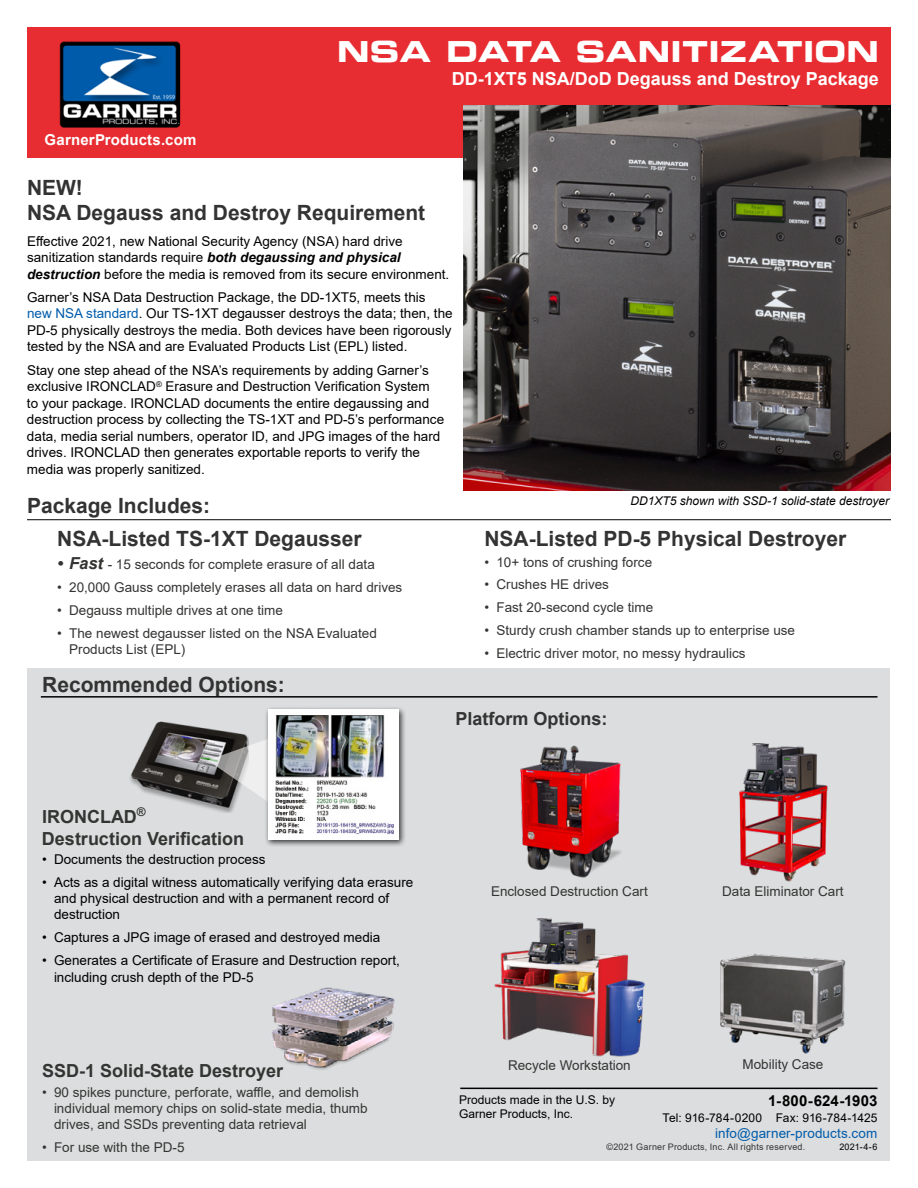
<style>
.page{position:relative;width:918px;height:1188px;background:#fff}
.page>*{position:absolute;margin:0;border:0;box-sizing:border-box;transform-origin:0 0}
.t1{font:28.5px "Eurostile Bold Extended Two";letter-spacing:.015em;color:#fff}
.t2{font:700 21px/25.2px "Arial";color:#343333}
.t3{font:700 18px/21.6px "Arial";color:#343433}
.t4{font:700 18px "Arial";color:#fff}
.t5{font:700 18px "Arial";color:#343333}
.t6{font:700 15px "Arial";letter-spacing:.01em;color:#fff}
.t7{font:700 15px "Arial";letter-spacing:.01em;color:#000}
.t8{font:13.5px/16.5px "Arial";color:#000}
.t9{font:13.5px/16.2px "Arial";color:#343433}
.t10{font:13.5px "Arial";letter-spacing:.01em;color:#005cab}
.t11{font:12px/14.4px "Arial";color:#000}
.t12{font:italic 12px "Arial";color:#000}
.t13{font:9px "Arial";letter-spacing:.02em;color:#343433}
.t14{font:9px "Arial";color:#000}
.s1{font-weight:700;font-style:italic}
.s2{color:#005cab}
.s3{font-weight:700;font-style:italic;font-size:16.5px}
</style>
<div class="page">
<div style="left:27px;top:669px;width:862px;height:492px;background:#dcddde"></div>
<div style="left:27px;top:27px;width:864px;height:130px;background:#e82d32"></div>
<img style="left:464px;top:105px;width:427px;height:385px">
<img style="left:59px;top:41px;width:122px;height:87px">
<img style="left:520px;top:745px;width:101px;height:133px">
<img style="left:739px;top:743px;width:89px;height:138px">
<img style="left:494px;top:918px;width:151px;height:138px">
<img style="left:720px;top:953px;width:126px;height:101px">
<img style="left:272px;top:987px;width:123px;height:83px">
<hr style="left:460px;top:1088px;width:417px;height:1px;background:#000">
<hr style="left:41px;top:696px;width:837px;height:2px;background:#000">
<hr style="left:27px;top:519px;width:864px;height:1px;background:#000">
<img style="left:130px;top:721px;width:100px;height:88px">
<svg style="left:208px;top:732px;width:56px;height:80px"></svg>
<div style="left:264px;top:706px;width:142px;height:141px;background:#000;opacity:.75"></div>
<img style="left:268px;top:710px;width:131px;height:130px">
<p class="t6" style="left:45px;top:129px;width:153px">GarnerProducts.com</p>
<h1 class="t1" style="left:337px;top:31px;width:543px">NSA DATA SANITIZATION</h1>
<h3 class="t4" style="left:452px;top:66px;width:429px">DD-1XT5 NSA/DoD Degauss and Destroy Package</h3>
<h2 class="t2" style="left:27px;top:175px;width:400px">NEW!<br>NSA Degauss and Destroy Requirement</h2>
<p class="t8" style="left:27px;top:232px;width:424px">Effective 2021, new National Security Agency (NSA) hard drive sanitization standards require <span class="s1">both degaussing and physical destruction</span> before the media is removed from its secure environment.</p>
<p class="t8" style="left:27px;top:289px;width:427px">Garner’s NSA Data Destruction Package, the DD-1XT5, meets this <span class="s2">new NSA standard</span>. Our TS-1XT degausser destroys the data; then, the PD-5 physically destroys the media. Both devices have been rigorously tested by the NSA and are Evaluated Products List (EPL) listed.</p>
<p class="t8" style="left:27px;top:361px;width:419px">Stay one step ahead of the NSA’s requirements by adding Garner’s exclusive IRONCLAD<sup>®</sup> Erasure and Destruction Verification System to your package. IRONCLAD documents the entire degaussing and destruction process by collecting the TS-1XT and PD-5’s performance data, media serial numbers, operator ID, and JPG images of the hard drives. IRONCLAD then generates exportable reports to verify the media was properly sanitized.</p>
<h2 class="t2" style="left:27px;top:494px;width:185px">Package Includes:</h2>
<p class="t12" style="left:630px;top:493px;width:260px">DD1XT5 shown with SSD-1 solid-state destroyer</p>
<h2 class="t2" style="left:57px;top:526px;width:306px">NSA-Listed TS-1XT Degausser</h2>
<h2 class="t2" style="left:484px;top:526px;width:363px">NSA-Listed PD-5 Physical Destroyer</h2>
<p class="t9" style="left:57px;top:556px;width:319px"><span class="s3">• Fast</span> - 15 seconds for complete erasure of all data</p>
<p class="t9" style="left:57px;top:579px;width:347px">• 20,000 Gauss completely erases all data on hard drives</p>
<p class="t9" style="left:57px;top:602px;width:227px">• Degauss multiple drives at one time</p>
<p class="t9" style="left:69px;top:625px;width:309px;text-indent:-12px">• The newest degausser listed on the NSA Evaluated<br>Products List (EPL)</p>
<h2 class="t2" style="left:42px;top:672px;width:244px">Recommended Options:</h2>
<h3 class="t3" style="left:42px;top:806px;width:204px">IRONCLAD<sup>®<br></sup>Destruction Verification</h3>
<p class="t8" style="left:42px;top:851px;width:225px">• Documents the destruction process</p>
<p class="t8" style="left:54px;top:874px;width:361px;text-indent:-12px">• Acts as a digital witness automatically verifying data erasure and physical destruction and with a permanent record of destruction</p>
<p class="t8" style="left:42px;top:929px;width:340px">• Captures a JPG image of erased and destroyed media</p>
<p class="t8" style="left:54px;top:952px;width:347px;text-indent:-12px">• Generates a Certificate of Erasure and Destruction report, including crush depth of the PD-5</p>
<h3 class="t3" style="left:42px;top:1060px;width:243px">SSD-1 Solid-State Destroyer</h3>
<p class="t9" style="left:54px;top:1084px;width:315px;text-indent:-12px">• 90 spikes puncture, perforate, waffle, and demolish individual memory chips on solid-state media, thumb drives, and SSDs preventing data retrieval</p>
<p class="t9" style="left:42px;top:1139px;width:144px">• For use with the PD-5</p>
<p class="t9" style="left:484px;top:554px;width:169px">• 10+ tons of crushing force</p>
<p class="t9" style="left:484px;top:577px;width:126px">• Crushes HE drives</p>
<p class="t9" style="left:484px;top:599px;width:170px">• Fast 20-second cycle time</p>
<p class="t9" style="left:484px;top:622px;width:312px">• Sturdy crush chamber stands up to enterprise use</p>
<p class="t9" style="left:484px;top:645px;width:263px">• Electric driver motor, no messy hydraulics</p>
<h3 class="t5" style="left:456px;top:706px;width:154px">Platform Options:</h3>
<p class="t9" style="left:491px;top:883px;width:158px">Enclosed Destruction Cart</p>
<p class="t9" style="left:722px;top:883px;width:123px">Data Eliminator Cart</p>
<p class="t9" style="left:508px;top:1058px;width:124px">Recycle Workstation</p>
<p class="t9" style="left:742px;top:1056px;width:83px">Mobility Case</p>
<p class="t11" style="left:459px;top:1092px;width:158px">Products made in the U.S. by<br>Garner Products, Inc.</p>
<p class="t7" style="left:768px;top:1090px;width:111px">1-800-624-1903</p>
<p class="t13" style="left:606px;top:1140px;width:200px">©2021 Garner Products, Inc. All rights reserved.</p>
<p class="t14" style="left:839px;top:1140px;width:40px">2021-4-6</p>
<p class="t11" style="left:663px;top:1111px;width:216px">Tel: 916-784-0200 Fax: 916-784-1425</p>
<p class="t10" style="left:715px;top:1124px;width:164px">info@garner-products.com</p>
</div>
